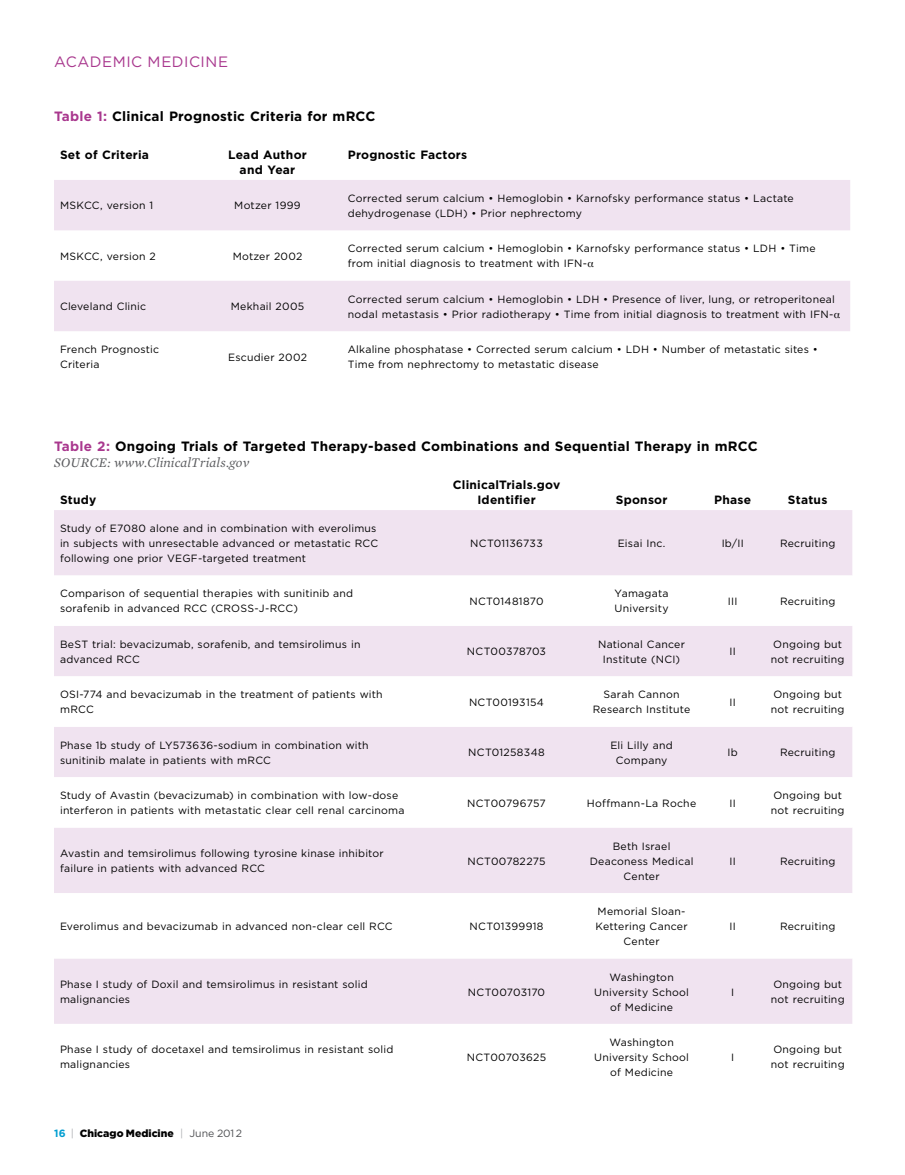
<style>
.page{position:relative;width:905px;height:1175px;background:#fff}
.page>*{position:absolute;margin:0;border:0;box-sizing:border-box;transform-origin:0 0}
.t1{font:15px "Gotham";letter-spacing:.035em;color:#a9388e}
.t2{font:700 13.5px "Gotham";letter-spacing:.015em;color:#000}
.t3{font:italic 13.5px "Mercury Text G1";letter-spacing:.005em;color:#5a5b5e}
.t4{font:700 12px/15px "Gotham";letter-spacing:.02em;color:#000;text-align:center}
.t5{font:10.5px/15px "Gotham";letter-spacing:.02em;color:#000}
.t6{font:900 10.5px "Gotham";color:#000}
.s1{color:#a9388e}
.s2{font-family:"Times"}
.s3{font-weight:700;color:#009ed1}
.s4{font-weight:400;color:#aeb0b3}
.s5{font-weight:400;color:#505154}
</style>
<div class="page">
<svg style="left:54px;top:180px;width:796px;height:151px;fill:#f0e3f0"></svg>
<div style="left:54px;top:510px;width:798px;height:65px;background:#f0e3f0"></div>
<svg style="left:54px;top:626px;width:798px;height:398px;fill:#f0e3f0"></svg>
<h1 class="t1" style="left:54px;top:52px;width:176px">academic medicine</h1>
<p class="t2" style="left:54px;top:107px;width:323px"><span class="s1">Table 1:</span> Clinical Prognostic Criteria for mrCC</p>
<p class="t4" style="left:60px;top:147px;width:90px">Set of Criteria</p>
<p class="t4" style="left:228px;top:147px;width:80px">lead author and year</p>
<p class="t4" style="left:348px;top:147px;width:121px">Prognostic Factors</p>
<p class="t5" style="left:60px;top:198px;width:95px">mSKcc, version 1</p>
<p class="t5" style="left:234px;top:198px;width:68px">motzer 1999</p>
<p class="t5" style="left:348px;top:190px;width:447px">Corrected serum calcium • Hemoglobin • Karnofsky performance status • Lactate dehydrogenase (LDH) • Prior nephrectomy</p>
<p class="t5" style="left:60px;top:248px;width:97px">mSKcc, version 2</p>
<p class="t5" style="left:233px;top:248px;width:71px">motzer 2002</p>
<p class="t5" style="left:348px;top:241px;width:469px">Corrected serum calcium • Hemoglobin • Karnofsky performance status • LDH • Time from initial diagnosis to treatment with IFN-<span class="s2">α</span></p>
<p class="t5" style="left:60px;top:299px;width:88px">cleveland clinic</p>
<p class="t5" style="left:231px;top:299px;width:75px">Mekhail 2005</p>
<p class="t5" style="left:348px;top:291px;width:494px">Corrected serum calcium • Hemoglobin • LDH • Presence of liver, lung, or retroperitoneal nodal metastasis • Prior radiotherapy • Time from initial diagnosis to treatment with IFN-<span class="s2">α</span></p>
<p class="t5" style="left:60px;top:342px;width:101px">French Prognostic criteria</p>
<p class="t5" style="left:228px;top:349px;width:80px">escudier 2002</p>
<p class="t5" style="left:348px;top:342px;width:471px">Alkaline phosphatase • Corrected serum calcium • LDH • Number of metastatic sites •<br>Time from nephrectomy to metastatic disease</p>
<p class="t2" style="left:54px;top:437px;width:705px"><span class="s1">Table 2:</span> Ongoing Trials of Targeted Therapy-based Combinations and Sequential Therapy in mrCC</p>
<p class="t3" style="left:54px;top:453px;width:197px">source: www.clinicalTrials.gov</p>
<p class="t4" style="left:60px;top:492px;width:38px">Study</p>
<p class="t4" style="left:453px;top:477px;width:109px">ClinicalTrials.gov<br>Identifier</p>
<p class="t4" style="left:615px;top:492px;width:53px">Sponsor</p>
<p class="t4" style="left:714px;top:492px;width:38px">Phase</p>
<p class="t4" style="left:788px;top:492px;width:41px">Status</p>
<p class="t5" style="left:60px;top:520px;width:319px">Study of E7080 alone and in combination with everolimus in subjects with unresectable advanced or metastatic RCC following one prior VEGF-targeted treatment</p>
<p class="t5" style="left:470px;top:535px;width:74px">NCT01136733</p>
<p class="t5" style="left:617px;top:535px;width:49px">eisai inc.</p>
<p class="t5" style="left:721px;top:535px;width:24px">Ib/II</p>
<p class="t5" style="left:780px;top:535px;width:57px">Recruiting</p>
<p class="t5" style="left:60px;top:586px;width:295px">Comparison of sequential therapies with sunitinib and sorafenib in advanced RCC (CROSS-J-RCC)</p>
<p class="t5" style="left:469px;top:593px;width:76px">NCT01481870</p>
<p class="t5" style="left:614px;top:586px;width:55px">Yamagata<br>University</p>
<p class="t5" style="left:727px;top:593px;width:11px">iii</p>
<p class="t5" style="left:780px;top:593px;width:57px">Recruiting</p>
<p class="t5" style="left:60px;top:636px;width:302px">BeST trial: bevacizumab, sorafenib, and temsirolimus in advanced RCC</p>
<p class="t5" style="left:467px;top:644px;width:81px">NCT00378703</p>
<p class="t5" style="left:598px;top:636px;width:88px;text-align:center">national cancer<br>Institute (NCI)</p>
<p class="t5" style="left:729px;top:644px;width:8px">ii</p>
<p class="t5" style="left:770px;top:636px;width:75px">Ongoing but not recruiting</p>
<p class="t5" style="left:60px;top:687px;width:324px">OSI-774 and bevacizumab in the treatment of patients with mRCC</p>
<p class="t5" style="left:469px;top:694px;width:76px">NCT00193154</p>
<p class="t5" style="left:593px;top:687px;width:99px;text-align:center">Sarah cannon<br>Research Institute</p>
<p class="t5" style="left:729px;top:694px;width:8px">ii</p>
<p class="t5" style="left:770px;top:687px;width:75px">Ongoing but not recruiting</p>
<p class="t5" style="left:60px;top:737px;width:310px">Phase 1b study of LY573636-sodium in combination with sunitinib malate in patients with mRCC</p>
<p class="t5" style="left:468px;top:745px;width:78px">NCT01258348</p>
<p class="t5" style="left:610px;top:737px;width:64px;text-align:center">Eli Lilly and<br>Company</p>
<p class="t5" style="left:727px;top:745px;width:12px">Ib</p>
<p class="t5" style="left:780px;top:745px;width:57px">Recruiting</p>
<p class="t5" style="left:60px;top:787px;width:346px">Study of Avastin (bevacizumab) in combination with low-dose interferon in patients with metastatic clear cell renal carcinoma</p>
<p class="t5" style="left:467px;top:795px;width:80px">NCT00796757</p>
<p class="t5" style="left:587px;top:795px;width:111px">Hoffmann-La Roche</p>
<p class="t5" style="left:729px;top:795px;width:8px">ii</p>
<p class="t5" style="left:770px;top:787px;width:75px">Ongoing but not recruiting</p>
<p class="t5" style="left:60px;top:845px;width:325px">Avastin and temsirolimus following tyrosine kinase inhibitor failure in patients with advanced RCC</p>
<p class="t5" style="left:467px;top:853px;width:79px">NCT00782275</p>
<p class="t5" style="left:589px;top:838px;width:105px;text-align:center">Beth israel deaconess medical center</p>
<p class="t5" style="left:729px;top:853px;width:8px">ii</p>
<p class="t5" style="left:780px;top:853px;width:57px">Recruiting</p>
<p class="t5" style="left:60px;top:918px;width:334px">Everolimus and bevacizumab in advanced non-clear cell RCC</p>
<p class="t5" style="left:469px;top:918px;width:75px">NCT01399918</p>
<p class="t5" style="left:595px;top:903px;width:94px;text-align:center">Memorial Sloan-<br>Kettering Cancer center</p>
<p class="t5" style="left:729px;top:918px;width:8px">ii</p>
<p class="t5" style="left:780px;top:918px;width:57px">Recruiting</p>
<p class="t5" style="left:60px;top:976px;width:309px">Phase I study of Doxil and temsirolimus in resistant solid malignancies</p>
<p class="t5" style="left:468px;top:984px;width:79px">NCT00703170</p>
<p class="t5" style="left:594px;top:969px;width:96px;text-align:center">Washington<br>University School of Medicine</p>
<p class="t5" style="left:731px;top:984px;width:5px">i</p>
<p class="t5" style="left:770px;top:976px;width:75px">Ongoing but not recruiting</p>
<p class="t5" style="left:60px;top:1042px;width:335px">Phase I study of docetaxel and temsirolimus in resistant solid malignancies</p>
<p class="t5" style="left:467px;top:1049px;width:81px">NCT00703625</p>
<p class="t5" style="left:594px;top:1034px;width:96px;text-align:center">Washington<br>University School of Medicine</p>
<p class="t5" style="left:731px;top:1049px;width:5px">i</p>
<p class="t5" style="left:770px;top:1042px;width:75px">Ongoing but not recruiting</p>
<p class="t6" style="left:54px;top:1126px;width:189px"><span class="s3">16</span> <span class="s4">|</span> Chicago Medicine <span class="s4">|</span> <span class="s5">June 2012</span></p>
</div>
